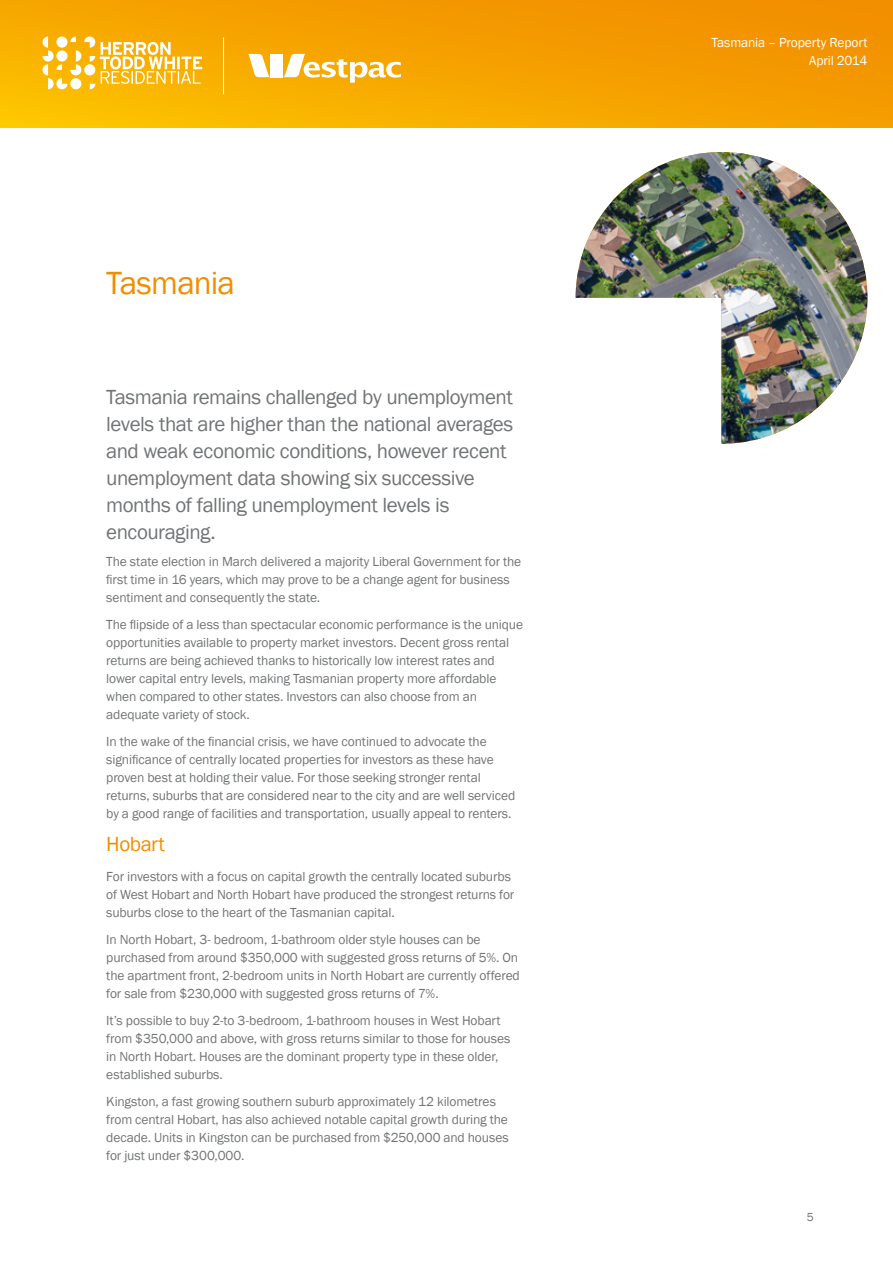
<style>
.page{position:relative;width:893px;height:1263px;background:#fff}
.page>*{position:absolute;margin:0;border:0;box-sizing:border-box;transform-origin:0 0}
.t1{font:33px "Franklin Gothic";letter-spacing:-.02em;color:#f18e00}
.t2{font:21px/27px "Franklin Gothic";letter-spacing:-.025em;color:#717476}
.t3{font:21px "Franklin Gothic";letter-spacing:-.02em;color:#f18e00}
.t4{font:13.5px/18px "Franklin Gothic";letter-spacing:-.01em;color:#717476}
.t5{font:13.5px/18px "Franklin Gothic";letter-spacing:-.01em;color:#fff;text-align:right}
.t6{font:12px "Franklin Gothic";color:#717476}
</style>
<div class="page">
<svg style="left:0;top:0;width:893px;height:128px;background:#f5a200"></svg>
<hr style="left:223px;top:37px;width:1px;height:57px;background:#fff">
<svg style="left:248px;top:54px;width:153px;height:29px"></svg>
<svg style="left:43px;top:37px;width:159px;height:52px"></svg>
<img style="left:576px;top:152px;width:291px;height:292px">
<h1 class="t1" style="left:106px;top:263px;width:130px">Tasmania</h1>
<p class="t2" style="left:106px;top:384px;width:408px">Tasmania remains challenged by unemployment levels that are higher than the national averages and weak economic conditions, however recent unemployment data showing six successive months of falling unemployment levels is encouraging.</p>
<p class="t4" style="left:106px;top:553px;width:416px">The state election in March delivered a majority Liberal Government for the first time in 16 years, which may prove to be a change agent for business sentiment and consequently the state.</p>
<p class="t4" style="left:106px;top:616px;width:418px">The flipside of a less than spectacular economic performance is the unique opportunities available to property market investors. Decent gross rental returns are being achieved thanks to historically low interest rates and lower capital entry levels, making Tasmanian property more affordable when compared to other states. Investors can also choose from an adequate variety of stock.</p>
<p class="t4" style="left:106px;top:733px;width:411px">In the wake of the financial crisis, we have continued to advocate the significance of centrally located properties for investors as these have proven best at holding their value. For those seeking stronger rental returns, suburbs that are considered near to the city and are well serviced by a good range of facilities and transportation, usually appeal to renters.</p>
<h2 class="t3" style="left:106px;top:831px;width:60px">Hobart</h2>
<p class="t4" style="left:106px;top:868px;width:410px">For investors with a focus on capital growth the centrally located suburbs of West Hobart and North Hobart have produced the strongest returns for suburbs close to the heart of the Tasmanian capital.</p>
<p class="t4" style="left:106px;top:931px;width:415px">In North Hobart, 3- bedroom, 1-bathroom older style houses can be purchased from around $350,000 with suggested gross returns of 5%. On the apartment front, 2-bedroom units in North Hobart are currently offered for sale from $230,000 with suggested gross returns of 7%.</p>
<p class="t4" style="left:106px;top:1012px;width:406px">It’s possible to buy 2-to 3-bedroom, 1-bathroom houses in West Hobart from $350,000 and above, with gross returns similar to those for houses in North Hobart. Houses are the dominant property type in these older, established suburbs.</p>
<p class="t4" style="left:106px;top:1093px;width:404px">Kingston, a fast growing southern suburb approximately 12 kilometres from central Hobart, has also achieved notable capital growth during the decade. Units in Kingston can be purchased from $250,000 and houses for just under $300,000.</p>
<p class="t5" style="left:712px;top:34px;width:157px">Tasmania – Property Report<br>April 2014</p>
<p class="t6" style="left:807px;top:1209px;width:9px">5</p>
</div>
